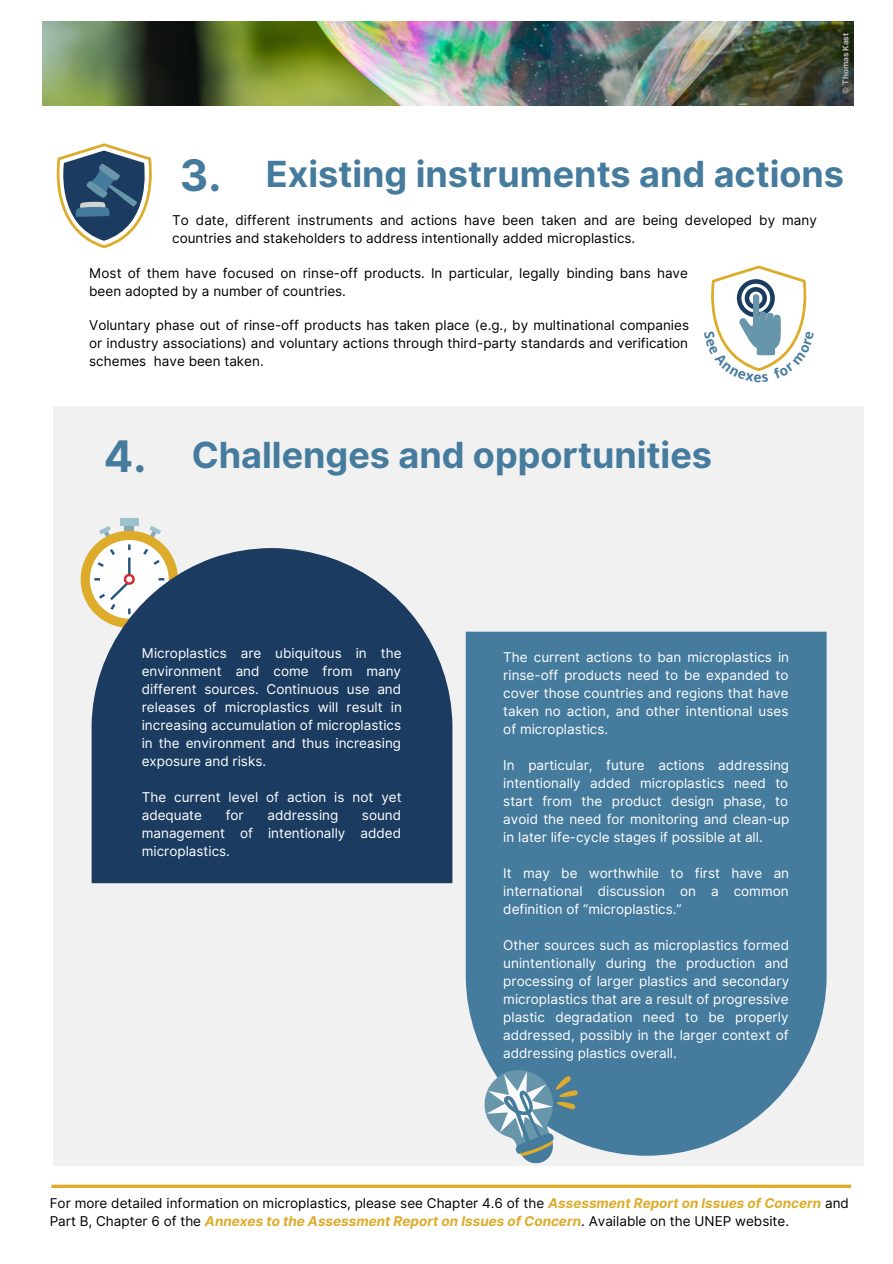
<style>
.page{position:relative;width:893px;height:1264px;background:#fff}
.page>*{position:absolute;margin:0;border:0;box-sizing:border-box;transform-origin:0 0}
.t1{font:700 43.5px "Inter";color:#457b9d}
.t2{font:700 36px "Inter";color:#457b9d}
.t3{font:13.5px/18px "Inter";color:#fff;text-align:justify}
.t4{font:13.5px/18px "Inter";color:#000}
.t5{font:700 8.1px "Inter";color:#bbb5b5}
.s1{font-size:43.5px}
.s2{font-weight:700;font-style:italic;color:#ddac2b}
</style>
<div class="page">
<div style="left:53px;top:406px;width:810px;height:759px;background:#f1f1f1"></div>
<svg style="left:149px;top:526px;width:12px;height:12px"></svg>
<svg style="left:99px;top:526px;width:12px;height:12px"></svg>
<svg style="left:124px;top:526px;width:10px;height:5px"></svg>
<div style="left:81px;top:531px;width:97px;height:97px;background:#ddac2b;border-radius:50%"></div>
<div style="left:90px;top:540px;width:79px;height:78px;background:#fff;border-radius:50%"></div>
<svg style="left:94px;top:544px;width:37px;height:4px"></svg>
<div style="left:120px;top:518px;width:18px;height:8px;background:#9ec1cf"></div>
<svg style="left:92px;top:548px;width:360px;height:335px;background:#35516f"></svg>
<svg style="left:56px;top:143px;width:96px;height:105px"></svg>
<div style="left:465px;top:631px;width:361px;height:524px;background:#457b9d"></div>
<img style="left:42px;top:21px;width:810px;height:84px">
<hr style="left:51px;top:1184px;width:800px;height:3px;background:#ddac2b">
<svg style="left:480px;top:1065px;width:97px;height:99px"></svg>
<svg style="left:711px;top:265px;width:96px;height:107px"></svg>
<p class="t5" style="left:840px;top:94px;width:62px;rotate:-90deg">© Thomas Kast</p>
<h2 class="t2" style="left:180px;top:153px;width:665px"><span class="s1">3.</span> Existing instruments and actions</h2>
<p class="t4" style="left:172px;top:211px;width:646px">To date, different instruments and actions have been taken and are being developed by many countries and stakeholders to address intentionally added microplastics.</p>
<p class="t4" style="left:89px;top:264px;width:600px">Most of them have focused on rinse-off products. In particular, legally binding bans have been adopted by a number of countries.</p>
<p class="t4" style="left:89px;top:316px;width:601px;text-align:justify">Voluntary phase out of rinse-off products has taken place (e.g., by multinational companies or industry associations) and voluntary actions through third-party standards and verification schemes have been taken.</p>
<h1 class="t1" style="left:104px;top:429px;width:44px">4.</h1>
<h2 class="t2" style="left:192px;top:433px;width:522px">Challenges and opportunities</h2>
<p class="t3" style="left:142px;top:644px;width:262px">Microplastics are ubiquitous in the environment and come from many different sources. Continuous use and releases of microplastics will result in increasing accumulation of microplastics in the environment and thus increasing exposure and risks.</p>
<p class="t3" style="left:142px;top:788px;width:261px">The current level of action is not yet adequate</p>
<p class="t3" style="left:226px;top:806px;width:20px">for</p>
<p class="t3" style="left:267px;top:806px;width:72px">addressing</p>
<p class="t3" style="left:142px;top:806px;width:261px;text-indent:220px">sound management of intentionally added microplastics.</p>
<p class="t3" style="left:503px;top:647px;width:287px">The current actions to ban microplastics in rinse-off products need to be expanded to cover those countries and regions that have taken no action, and other intentional uses of microplastics.</p>
<p class="t3" style="left:503px;top:755px;width:287px">In particular, future actions addressing intentionally added microplastics need to start from the product design phase, to avoid the need for monitoring and clean-up in later life-cycle stages if possible at all.</p>
<p class="t3" style="left:503px;top:863px;width:287px">It may be worthwhile to first have an international discussion on a common definition of “microplastics.”</p>
<p class="t3" style="left:503px;top:935px;width:287px">Other sources such as microplastics formed unintentionally during the production and processing of larger plastics and secondary microplastics that are a result of progressive plastic degradation need to be properly addressed, possibly in the larger context of addressing plastics overall.</p>
<p class="t4" style="left:50px;top:1193px;width:800px">For more detailed information on microplastics, please see Chapter 4.6 of the <span class="s2">Assessment Report on Issues of Concern</span> and<br>Part B, Chapter 6 of the <span class="s2">Annexes to the Assessment Report on Issues of Concern</span>. Available on the UNEP website.</p>
</div>
